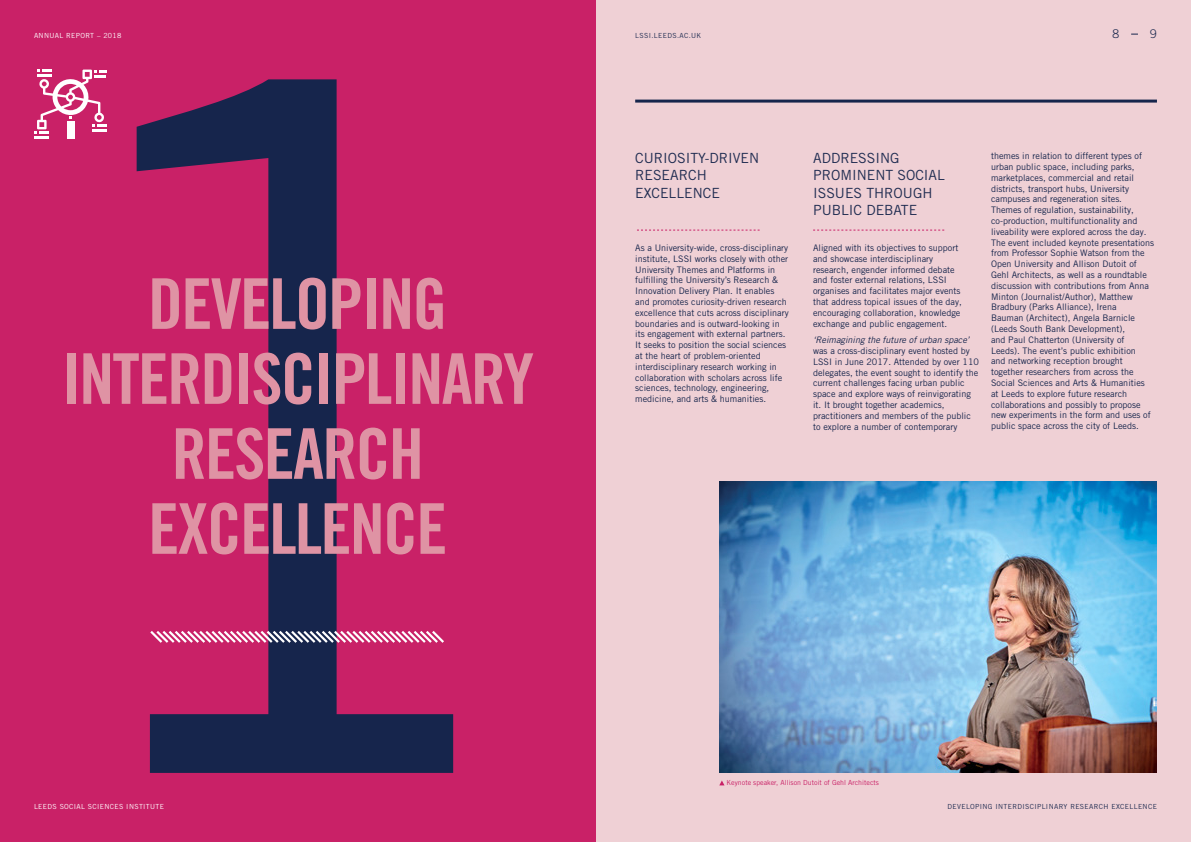
<style>
.page{position:relative;width:1191px;height:842px;background:#fff}
.page>*{position:absolute;margin:0;border:0;box-sizing:border-box;transform-origin:0 0}
.t1{font:70px/75px "Trade Gothic Bold Cond Twenty";letter-spacing:-.025em;color:#df93a4;text-align:center}
.t2{font:14px/17.5px "Trade Gothic";color:#1f2c51}
.t3{font:300 12px "Trade Gothic";color:#1f2c51}
.t4{font:9px/10.8px "Trade Gothic";color:#16254c}
.t5{font:italic 9px "Trade Gothic";color:#16254c}
.t6{font:7px "Trade Gothic";letter-spacing:.05em;color:#1f2c51}
.t7{font:7px "Trade Gothic";letter-spacing:.05em;color:#fff}
.t8{font:7px "Trade Gothic";color:#c92167}
</style>
<div class="page">
<div style="left:0;top:0;width:595px;height:842px;background:#c92167"></div>
<svg style="left:137px;top:79px;width:316px;height:694px"></svg>
<div style="left:596px;top:0;width:595px;height:842px;background:#efd0d5"></div>
<svg style="left:148px;top:628px;width:298px;height:17px"></svg>
<svg style="left:35px;top:70px;width:71px;height:69px"></svg>
<img style="left:719px;top:481px;width:438px;height:292px">
<svg style="left:637px;top:230px;width:122px;height:1px"></svg>
<svg style="left:813px;top:230px;width:131px;height:1px"></svg>
<svg style="left:719px;top:780px;width:5px;height:5px"></svg>
<hr style="left:635px;top:100px;width:522px;height:3px;background:#16254c">
<p class="t7" style="left:34px;top:32px;width:89px">ANNUAL REPORT – 2018</p>
<p class="t6" style="left:635px;top:32px;width:68px">LSSI.LEEDS.AC.UK</p>
<h3 class="t3" style="left:1112px;top:27px;width:8px">8</h3>
<h3 class="t3" style="left:1150px;top:27px;width:8px">9</h3>
<h1 class="t1" style="left:61px;top:266px;width:474px">DEVELOPING<br>INTERDISCIPLINARY<br>RESEARCH<br>EXCELLENCE</h1>
<h2 class="t2" style="left:635px;top:149px;width:125px">CURIOSITY-DRIVEN<br>RESEARCH<br>EXCELLENCE</h2>
<h2 class="t2" style="left:813px;top:149px;width:133px">ADDRESSING<br>PROMINENT SOCIAL<br>ISSUES THROUGH<br>PUBLIC DEBATE</h2>
<p class="t4" style="left:635px;top:242px;width:155px">As a University-wide, cross-disciplinary institute, LSSI works closely with other University Themes and Platforms in fulfilling the University’s Research &amp; Innovation Delivery Plan. It enables and promotes curiosity-driven research excellence that cuts across disciplinary boundaries and is outward-looking in its engagement with external partners.<br>It seeks to position the social sciences at the heart of problem-oriented interdisciplinary research working in collaboration with scholars across life sciences, technology, engineering, medicine, and arts &amp; humanities.</p>
<p class="t4" style="left:813px;top:242px;width:150px">Aligned with its objectives to support and showcase interdisciplinary research, engender informed debate and foster external relations, LSSI organises and facilitates major events that address topical issues of the day, encouraging collaboration, knowledge exchange and public engagement.</p>
<p class="t5" style="left:813px;top:334px;width:158px">‘Reimagining the future of urban space’</p>
<p class="t4" style="left:813px;top:345px;width:167px">was a cross-disciplinary event hosted by LSSI in June 2017. Attended by over 110 delegates, the event sought to identify the current challenges facing urban public space and explore ways of reinvigorating it. It brought together academics, practitioners and members of the public to explore a number of contemporary</p>
<p class="t4" style="left:991px;top:150px;width:164px">themes in relation to different types of urban public space, including parks, marketplaces, commercial and retail districts, transport hubs, University campuses and regeneration sites.<br>Themes of regulation, sustainability, co-production, multifunctionality and liveability were explored across the day.<br>The event included keynote presentations from Professor Sophie Watson from the Open University and Allison Dutoit of Gehl Architects, as well as a roundtable discussion with contributions from Anna Minton (Journalist/Author), Matthew Bradbury (Parks Alliance), Irena<br>Bauman (Architect), Angela Barnicle (Leeds South Bank Development),<br>and Paul Chatterton (University of Leeds). The event’s public exhibition<br>and networking reception brought together researchers from across the Social Sciences and Arts &amp; Humanities at Leeds to explore future research collaborations and possibly to propose new experiments in the form and uses of public space across the city of Leeds.</p>
<p class="t8" style="left:726px;top:779px;width:154px">Keynote speaker, Allison Dutoit of Gehl Architects</p>
<p class="t7" style="left:34px;top:802px;width:132px">LEEDS SOCIAL SCIENCES INSTITUTE</p>
<p class="t6" style="left:947px;top:802px;width:211px">DEVELOPING INTERDISCIPLINARY RESEARCH EXCELLENCE</p>
</div>
